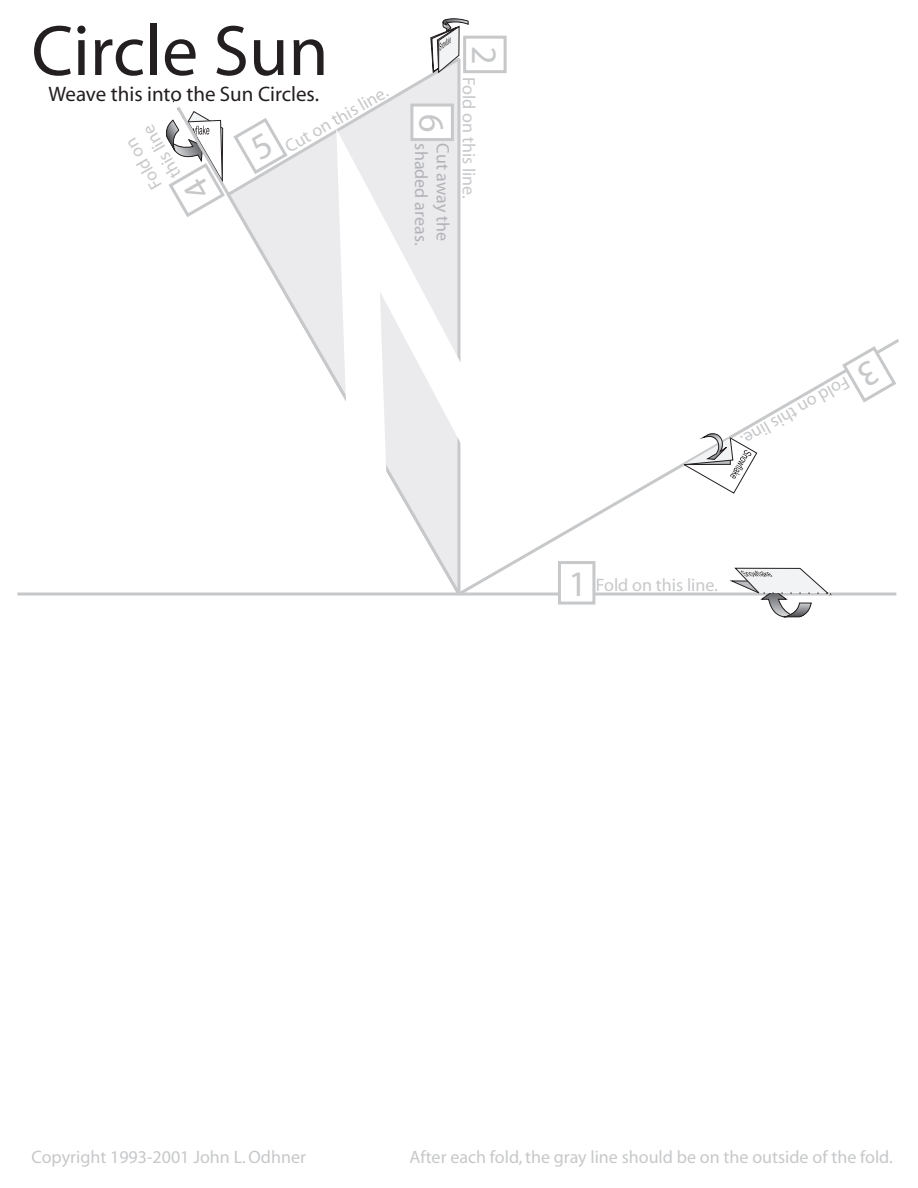
<style>
.page{position:relative;width:918px;height:1188px;background:#fff}
.page>*{position:absolute;margin:0;border:0;box-sizing:border-box;transform-origin:0 0}
.t1{font:72px "Myriad";color:#231f20}
.t2{font:36px "Myriad";color:#c7c8ca}
.t3{font:21px "Myriad";color:#231f20}
.t4{font:18px/21.8px "Myriad";color:#c7c8ca}
.t5{font:18px/21.8px "Myriad";color:#b2b3b7}
</style>
<div class="page">
<hr style="left:17px;top:593px;width:879px;height:3px;background:#c7c8ca">
<svg style="left:174px;top:339px;width:725px;height:259px"></svg>
<svg style="left:224px;top:142px;width:238px;height:456px"></svg>
<div style="left:558px;top:561px;width:37px;height:44px;background:#fff;border:3px solid #c7c8ca"></div>
<svg style="left:731px;top:567px;width:102px;height:51px"></svg>
<svg style="left:683px;top:433px;width:74px;height:61px"></svg>
<svg style="left:430px;top:18px;width:39px;height:30px"></svg>
<div style="left:463px;top:36px;width:44px;height:37px;background:#fff;border:3px solid #c7c8ca"></div>
<svg style="left:315px;top:48px;width:218px;height:464px"></svg>
<svg style="left:840px;top:344px;width:58px;height:61px"></svg>
<svg style="left:166px;top:100px;width:124px;height:119px"></svg>
<h1 class="t1" style="left:32px;top:15px;width:299px">Circle Sun</h1>
<p class="t3" style="left:49px;top:83px;width:272px">Weave this into the Sun Circles.</p>
<p class="t4" style="left:281px;top:139px;width:117px;rotate:-30deg">Cut on this line.</p>
<p class="t4" style="left:149px;top:193px;width:60px;rotate:-120deg">Fo dl on this l ni e</p>
<h2 class="t2" style="left:449px;top:114px;width:20px;rotate:90deg">6</h2>
<p class="t5" style="left:453px;top:143px;width:103px;rotate:90deg">Cut away the shaded areas.</p>
<p class="t4" style="left:479px;top:46px;width:154px;rotate:90deg"><sup>2</sup> Fold on this line.</p>
<p class="t4" style="left:853px;top:390px;width:124px;rotate:150deg">oF dl no ht s i l ni .e</p>
<h2 class="t2" style="left:568px;top:566px;width:20px">1</h2>
<p class="t4" style="left:596px;top:575px;width:124px">Fold on this line.</p>
<p class="t4" style="left:32px;top:1146px;width:276px">Copyright 1993-2001 John L.Odhner</p>
<p class="t4" style="left:409px;top:1146px;width:485px">After each fold,the gray line should be on the outside of the fold.</p>
</div>
